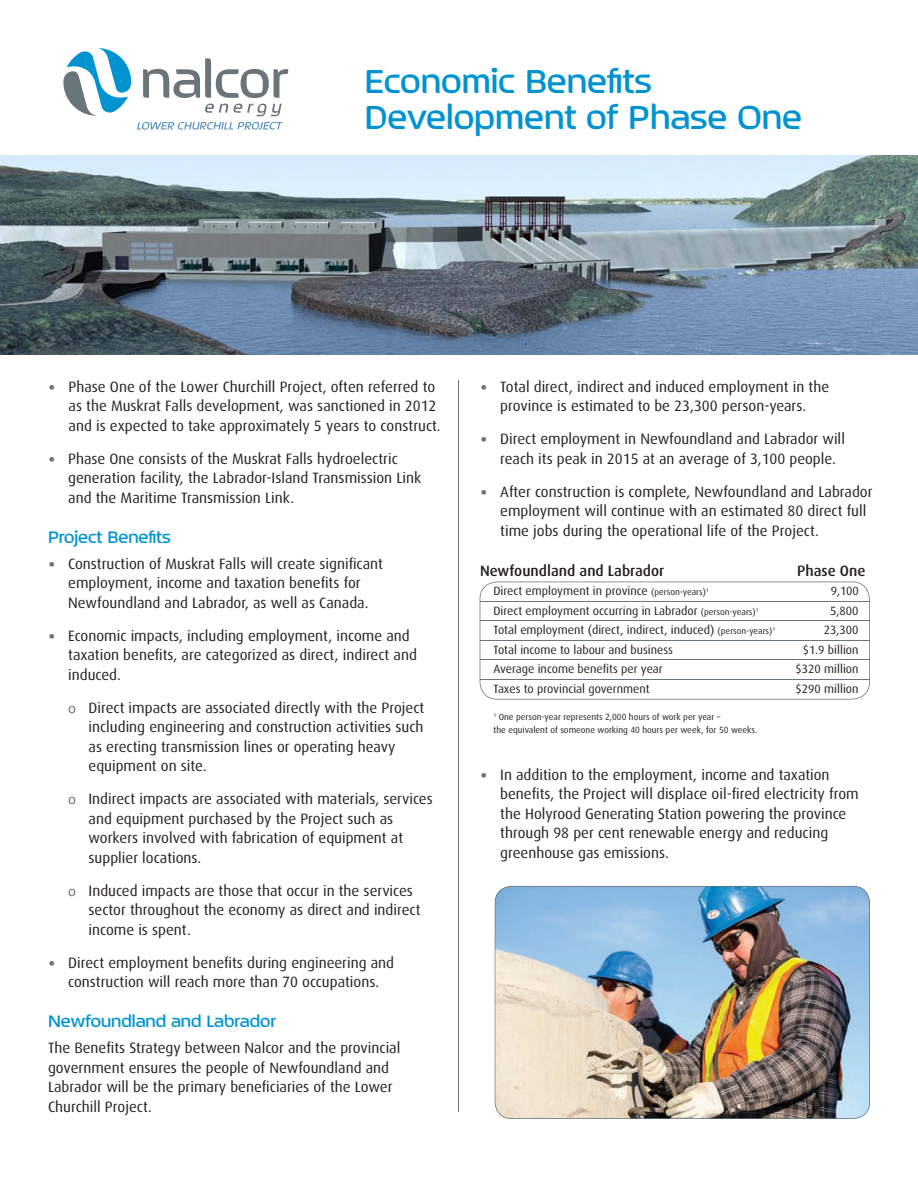
<style>
.page{position:relative;width:918px;height:1188px;background:#fff}
.page>*{position:absolute;margin:0;border:0;box-sizing:border-box;transform-origin:0 0}
.t1{font:500 45px/36px "September";color:#0093d0}
.t2{font:500 22.5px "September";color:#0093d0}
.t3{font:15px/19.5px "Dax OT";color:#231f20}
.t4{font:500 15px "Dax OT";color:#231f20}
.t5{font:15px "Calibri";color:#6a747b}
.t6{font:12px "Dax OT";color:#231f20}
.t7{font:9px/13.5px "Dax OT";color:#231f20}
.s1{font-family:"Calibri";color:#6a747b}
.s2{font-size:9px}
</style>
<div class="page">
<img style="left:0;top:155px;width:918px;height:199px">
<svg style="left:480px;top:582px;width:390px;height:118px"></svg>
<img style="left:495px;top:886px;width:375px;height:233px">
<hr style="left:480px;top:601px;width:389px;height:1px;background:#6a747b">
<hr style="left:480px;top:620px;width:389px;height:1px;background:#6a747b">
<hr style="left:480px;top:640px;width:389px;height:1px;background:#6a747b">
<hr style="left:480px;top:659px;width:389px;height:1px;background:#6a747b">
<hr style="left:480px;top:679px;width:389px;height:1px;background:#6a747b">
<svg style="left:143px;top:58px;width:145px;height:40px"></svg>
<svg style="left:205px;top:104px;width:77px;height:12px"></svg>
<svg style="left:63px;top:48px;width:68px;height:68px"></svg>
<svg style="left:137px;top:122px;width:145px;height:8px"></svg>
<hr style="left:459px;top:380px;width:1px;height:732px;background:#6a747b">
<h1 class="t1" style="left:364px;top:62px;width:439px">Economic Benefits<br>Development of Phase One</h1>
<p class="t5" style="left:48px;top:377px;width:9px">•</p>
<p class="t5" style="left:48px;top:449px;width:9px">•</p>
<p class="t3" style="left:69px;top:374px;width:374px">Phase One of the Lower Churchill Project, often referred to as the Muskrat Falls development, was sanctioned in 2012 and is expected to take approximately 5 years to construct.</p>
<p class="t3" style="left:68px;top:446px;width:355px">Phase One consists of the Muskrat Falls hydroelectric generation facility, the Labrador-Island Transmission Link and the Maritime Transmission Link.</p>
<h2 class="t2" style="left:48px;top:525px;width:124px">Project Benefits</h2>
<p class="t3" style="left:48px;top:551px;width:337px;text-align:center"><span class="s1">•</span> Construction of Muskrat Falls will create significant employment, income and taxation benefits for<br>Newfoundland and Labrador, as well as Canada.</p>
<p class="t3" style="left:68px;top:623px;width:350px;text-indent:-20px"><span class="s1">•</span> Economic impacts, including employment, income and taxation benefits, are categorized as direct, indirect and induced.</p>
<p class="t3" style="left:89px;top:695px;width:337px;text-indent:-20px"><span class="s1">o</span> Direct impacts are associated directly with the Project including engineering and construction activities such as erecting transmission lines or operating heavy equipment on site.</p>
<p class="t3" style="left:89px;top:787px;width:346px;text-indent:-20px"><span class="s1">o</span> Indirect impacts are associated with materials, services and equipment purchased by the Project such as workers involved with fabrication of equipment at supplier locations.</p>
<p class="t3" style="left:89px;top:878px;width:334px;text-indent:-20px"><span class="s1">o</span> Induced impacts are those that occur in the services sector throughout the economy as direct and indirect income is spent.</p>
<p class="t3" style="left:48px;top:950px;width:348px;text-align:center"><span class="s1">•</span> Direct employment benefits during engineering and construction will reach more than 70 occupations.</p>
<h2 class="t2" style="left:48px;top:1009px;width:230px">Newfoundland and Labrador</h2>
<p class="t3" style="left:48px;top:1036px;width:354px">The Benefits Strategy between Nalcor and the provincial government ensures the people of Newfoundland and Labrador will be the primary beneficiaries of the Lower Churchill Project.</p>
<p class="t3" style="left:480px;top:374px;width:351px;text-align:center"><span class="s1">•</span> Total direct, indirect and induced employment in the province is estimated to be 23,300 person-years.</p>
<p class="t3" style="left:500px;top:427px;width:346px;text-indent:-20px"><span class="s1">•</span> Direct employment in Newfoundland and Labrador will reach its peak in 2015 at an average of 3,100 people.</p>
<p class="t3" style="left:500px;top:479px;width:374px;text-indent:-20px"><span class="s1">•</span> After construction is complete, Newfoundland and Labrador employment will continue with an estimated 80 direct full time jobs during the operational life of the Project.</p>
<p class="t4" style="left:480px;top:556px;width:186px">Newfoundland and Labrador</p>
<p class="t4" style="left:797px;top:556px;width:70px">Phase One</p>
<p class="t6" style="left:494px;top:579px;width:217px">Direct employment in province <span class="s2">(person-years)</span><sup>1</sup></p>
<p class="t6" style="left:831px;top:579px;width:29px">9,100</p>
<p class="t6" style="left:493px;top:599px;width:267px">Direct employment occurring in Labrador <span class="s2">(person-years)</span><sup>1</sup></p>
<p class="t6" style="left:830px;top:599px;width:30px">5,800</p>
<p class="t6" style="left:493px;top:618px;width:283px">Total employment (direct, indirect, induced) <span class="s2">(person-years)</span><sup>1</sup></p>
<p class="t6" style="left:824px;top:618px;width:36px">23,300</p>
<p class="t6" style="left:494px;top:638px;width:181px">Total income to labour and business</p>
<p class="t6" style="left:803px;top:638px;width:57px">$1.9 billion</p>
<p class="t6" style="left:494px;top:657px;width:171px">Average income benefits per year</p>
<p class="t6" style="left:796px;top:657px;width:65px">$320 million</p>
<p class="t6" style="left:494px;top:677px;width:158px">Taxes to provincial government</p>
<p class="t6" style="left:796px;top:677px;width:65px">$290 million</p>
<p class="t7" style="left:494px;top:708px;width:265px"><sup>1</sup> One person-year represents 2,000 hours of work per year –<br>the equivalent of someone working 40 hours per week, for 50 weeks.</p>
<p class="t3" style="left:500px;top:762px;width:360px;text-indent:-20px"><span class="s1">•</span> In addition to the employment, income and taxation benefits, the Project will displace oil-fired electricity from the Holyrood Generating Station powering the province through 98 per cent renewable energy and reducing greenhouse gas emissions.</p>
</div>
